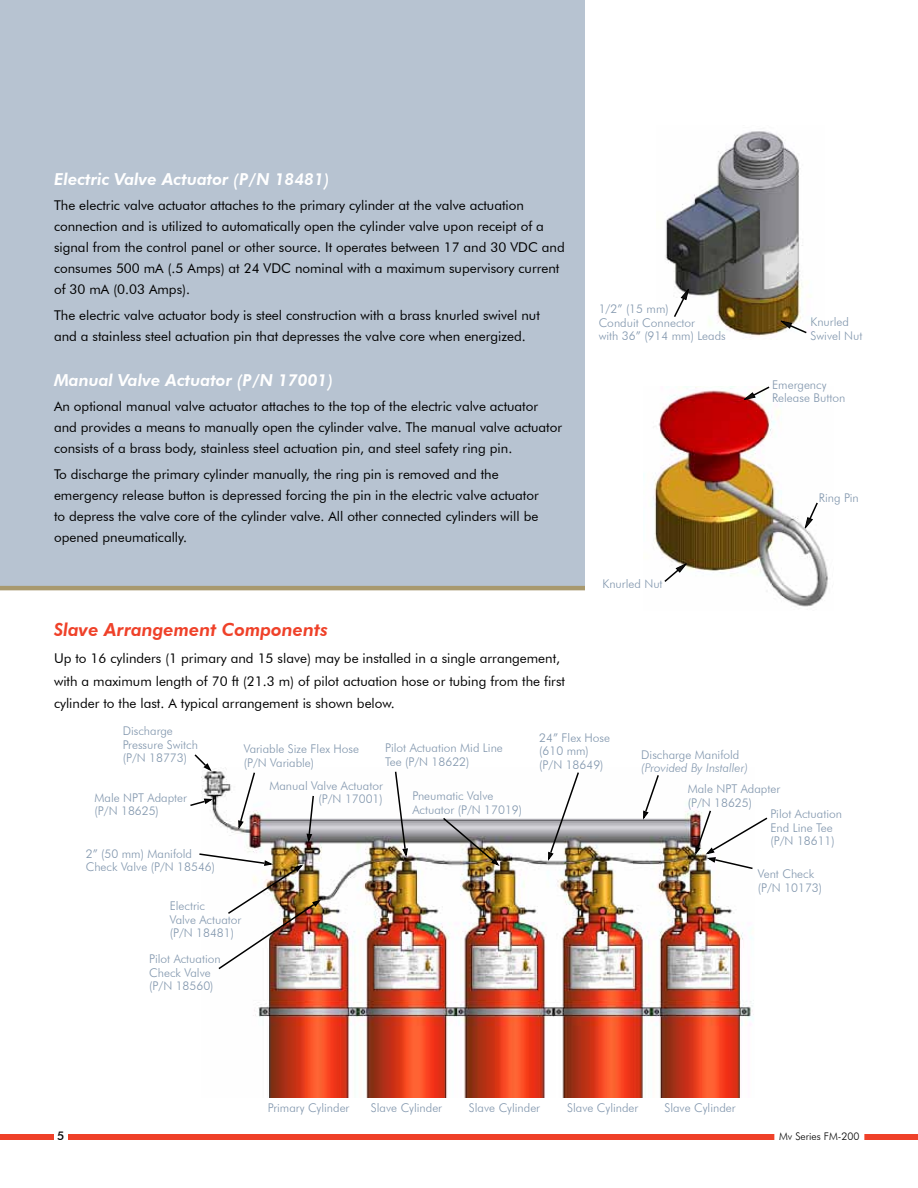
<style>
.page{position:relative;width:918px;height:1188px;background:#fff}
.page>*{position:absolute;margin:0;border:0;box-sizing:border-box;transform-origin:0 0}
.t1{font:italic 800 18px "Futura BT";color:#ef4129}
.t2{font:italic 800 16.5px "Futura BT";color:#fff}
.t3{font:13.5px/21px "Futura BT";color:#000}
.t4{font:300 12px/13.5px "Futura BT";color:#8196ad}
.t5{font:italic 300 12px "Futura BT";color:#8196ad}
.t6{font:500 12px "Futura BT";color:#000}
.t7{font:300 10.5px "Futura BT";color:#000}
</style>
<div class="page">
<div style="left:0;top:1134px;width:918px;height:6px;background:#ef4129"></div>
<div style="left:0;top:0;width:585px;height:588px;background:#b7c3d1"></div>
<img style="left:652px;top:387px;width:176px;height:220px">
<svg style="left:805px;top:501px;width:14px;height:28px"></svg>
<svg style="left:744px;top:386px;width:27px;height:14px"></svg>
<svg style="left:663px;top:563px;width:24px;height:21px"></svg>
<img style="left:665px;top:131px;width:146px;height:205px">
<svg style="left:673px;top:288px;width:16px;height:31px"></svg>
<svg style="left:780px;top:320px;width:28px;height:15px"></svg>
<img style="left:201px;top:767px;width:553px;height:331px">
<svg style="left:642px;top:773px;width:18px;height:47px"></svg>
<img style="left:441px;top:816px;width:59px;height:51px">
<svg style="left:394px;top:770px;width:15px;height:87px"></svg>
<svg style="left:306px;top:794px;width:9px;height:48px"></svg>
<img style="left:199px;top:852px;width:122px;height:119px">
<svg style="left:547px;top:771px;width:33px;height:90px"></svg>
<svg style="left:194px;top:754px;width:18px;height:18px"></svg>
<svg style="left:694px;top:809px;width:74px;height:61px"></svg>
<svg style="left:190px;top:798px;width:23px;height:9px"></svg>
<svg style="left:237px;top:771px;width:19px;height:58px"></svg>
<div style="left:54px;top:1131px;width:14px;height:13px;background:#fff"></div>
<hr style="left:0;top:586px;width:585px;height:4px;background:#a8996e">
<div style="left:775px;top:1131px;width:89px;height:13px;background:#fff"></div>
<p class="t2" style="left:54px;top:169px;width:277px">Electric Valve Actuator (P/N 18481)</p>
<p class="t3" style="left:54px;top:195px;width:512px">The electric valve actuator attaches to the primary cylinder at the valve actuation connection and is utilized to automatically open the cylinder valve upon receipt of a signal from the control panel or other source. It operates between 17 and 30 VDC and consumes 500 mA (.5 Amps) at 24 VDC nominal with a maximum supervisory current of 30 mA (0.03 Amps).</p>
<p class="t3" style="left:54px;top:304px;width:487px">The electric valve actuator body is steel construction with a brass knurled swivel nut and a stainless steel actuation pin that depresses the valve core when energized.</p>
<p class="t2" style="left:54px;top:370px;width:280px">Manual Valve Actuator (P/N 17001)</p>
<p class="t3" style="left:54px;top:396px;width:510px">An optional manual valve actuator attaches to the top of the electric valve actuator and provides a means to manually open the cylinder valve. The manual valve actuator consists of a brass body, stainless steel actuation pin, and steel safety ring pin.</p>
<p class="t3" style="left:54px;top:463px;width:486px">To discharge the primary cylinder manually, the ring pin is removed and the emergency release button is depressed forcing the pin in the electric valve actuator to depress the valve core of the cylinder valve. All other connected cylinders will be opened pneumatically.</p>
<h1 class="t1" style="left:54px;top:619px;width:276px">Slave Arrangement Components</h1>
<p class="t3" style="left:54px;top:647px;width:513px;line-height:22.5px">Up to 16 cylinders (1 primary and 15 slave) may be installed in a single arrangement, with a maximum length of 70 ft (21.3 m) of pilot actuation hose or tubing from the first cylinder to the last. A typical arrangement is shown below.</p>
<p class="t4" style="left:599px;top:302px;width:129px">1/2” (15 mm)<br>Conduit Connector<br>with 36” (914 mm) Leads</p>
<p class="t4" style="left:602px;top:577px;width:62px">Knurled Nut</p>
<p class="t4" style="left:123px;top:724px;width:77px">Discharge<br>Pressure Switch (P/N 18773)</p>
<p class="t4" style="left:244px;top:742px;width:117px">Variable Size Flex Hose (P/N Variable)</p>
<p class="t4" style="left:385px;top:741px;width:119px">Pilot Actuation Mid Line<br>Tee (P/N 18622)</p>
<p class="t4" style="left:539px;top:731px;width:72px">24” Flex Hose (610 mm) (P/N 18649)</p>
<p class="t4" style="left:641px;top:748px;width:100px">Discharge Manifold</p>
<p class="t5" style="left:641px;top:761px;width:108px">(Provided By Installer)</p>
<p class="t4" style="left:811px;top:315px;width:54px">Knurled<br>Swivel Nut</p>
<p class="t4" style="left:772px;top:378px;width:75px">Emergency<br>Release Button</p>
<p class="t4" style="left:819px;top:491px;width:42px">Ring Pin</p>
<p class="t4" style="left:95px;top:791px;width:94px">Male NPT Adapter (P/N 18625)</p>
<p class="t4" style="left:86px;top:847px;width:131px">2” (50 mm) Manifold<br>Check Valve (P/N 18546)</p>
<p class="t4" style="left:170px;top:899px;width:73px">Electric<br>Valve Actuator (P/N 18481)</p>
<p class="t4" style="left:149px;top:952px;width:73px">Pilot Actuation<br>Check Valve (P/N 18560)</p>
<p class="t4" style="left:269px;top:779px;width:115px;text-align:right">Manual Valve Actuator (P/N 17001)</p>
<p class="t4" style="left:412px;top:789px;width:111px">Pneumatic Valve<br>Actuator (P/N 17019)</p>
<p class="t4" style="left:688px;top:782px;width:94px">Male NPT Adapter (P/N 18625)</p>
<p class="t4" style="left:771px;top:807px;width:73px">Pilot Actuation<br>End Line Tee (P/N 18611)</p>
<p class="t4" style="left:758px;top:867px;width:66px">Vent Check (P/N 10173)</p>
<p class="t4" style="left:268px;top:1100px;width:83px">Primary Cylinder</p>
<p class="t4" style="left:371px;top:1100px;width:73px">Slave Cylinder</p>
<p class="t4" style="left:469px;top:1100px;width:73px">Slave Cylinder</p>
<p class="t4" style="left:567px;top:1100px;width:73px">Slave Cylinder</p>
<p class="t4" style="left:664px;top:1100px;width:73px">Slave Cylinder</p>
<p class="t6" style="left:57px;top:1128px;width:9px">5</p>
<p class="t7" style="left:779px;top:1130px;width:82px">Mv Series FM-200</p>
</div>
